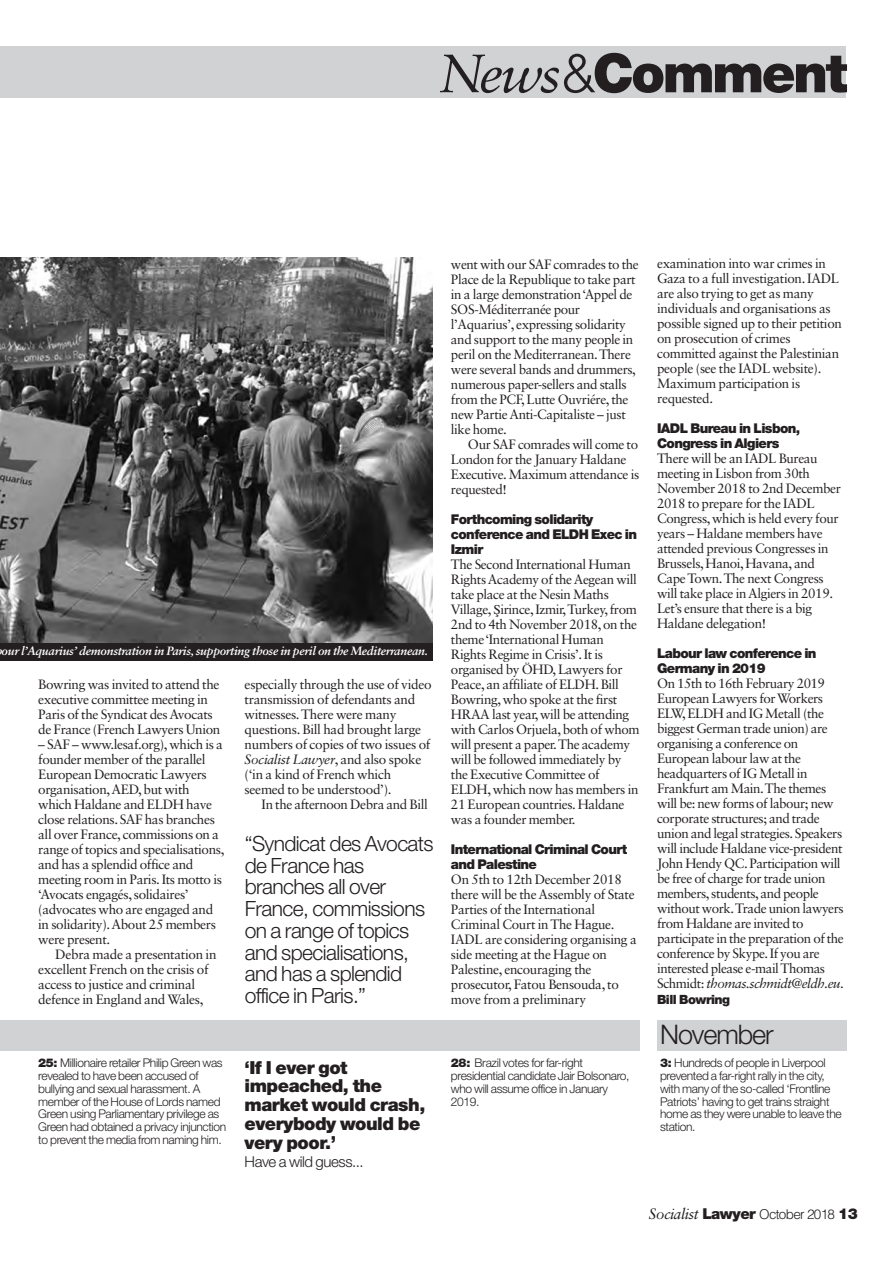
<style>
.page{position:relative;width:893px;height:1263px;background:#fff}
.page>*{position:absolute;margin:0;border:0;box-sizing:border-box;transform-origin:0 0}
.t1{font:900 54px "Helvetica Neue CE";letter-spacing:-.045em;color:#231f20}
.t2{font:300 27px "Helvetica Neue CE";letter-spacing:-.04em;color:#231f20}
.t3{font:300 21px/21.8px "Helvetica Neue CE";letter-spacing:-.03em;color:#231f20}
.t4{font:900 18px/18.8px "Helvetica Neue CE";letter-spacing:-.025em;color:#231f20}
.t5{font:300 15px "Helvetica Neue CE";letter-spacing:-.03em;color:#231f20}
.t6{font:13.5px/15px "Sabon LT Std";letter-spacing:-.03em;color:#231f20}
.t7{font:300 13.5px "Helvetica";letter-spacing:-.05em;color:#231f20}
.t8{font:italic 13.5px "Sabon LT Std";letter-spacing:-.02em;color:#231f20}
.t9{font:900 12.75px "Helvetica Neue CE";letter-spacing:-.04em;color:#231f20}
.t10{font:300 12px/12.8px "Helvetica Neue CE";letter-spacing:-.03em;color:#231f20}
.t11{font:italic 700 12px "Sabon LT Std";letter-spacing:-.02em;color:#fff}
.s1{font-family:"Sabon LT Std";font-weight:400;font-style:italic}
.s2{font-weight:300}
.s3{font-style:normal}
.s4{font-weight:900}
.s5{font-family:"Helvetica Neue CE";font-weight:900}
.s6{font-family:"Times CE"}
.s7{font-style:italic}
.s8{font-family:"Sabon";font-weight:400;font-style:italic;font-size:15px}
.s9{font-family:"Helvetica Neue CE";font-weight:900;font-size:15px}
</style>
<div class="page">
<div style="left:0;top:47px;width:846px;height:51px;background:#d1d2d4"></div>
<div style="left:0;top:1020px;width:640px;height:30px;background:#d1d2d4"></div>
<div style="left:657px;top:1020px;width:189px;height:30px;background:#d1d2d4"></div>
<div style="left:0;top:643px;width:433px;height:18px;background:#231f20"></div>
<img style="left:0;top:257px;width:432px;height:385px">
<p class="t1" style="left:439px;top:54px;width:410px"><span class="s1">News</span><span class="s2">&amp;</span>Comment</p>
<p class="t11" style="left:2px;top:645px;width:428px">our l’Aquarius’ demonstration in Paris, supporting those in peril on the Mediterranean.</p>
<p class="t6" style="left:38px;top:677px;width:184px">Bowring was invited to attend the executive committee meeting in<br>Paris of the Syndicat des Avocats de France (French Lawyers Union</p>
<p class="t6" style="left:38px;top:737px;width:186px">– SAF – www.lesaf.org), which is a</p>
<p class="t6" style="left:38px;top:752px;width:169px">founder member of the parallel</p>
<p class="t6" style="left:38px;top:767px;width:170px">European Democratic Lawyers</p>
<p class="t6" style="left:38px;top:782px;width:153px">organisation, AED, but with</p>
<p class="t6" style="left:38px;top:797px;width:175px">which Haldane and ELDH have</p>
<p class="t6" style="left:38px;top:812px;width:178px">close relations. SAF has branches</p>
<p class="t6" style="left:38px;top:827px;width:182px">all over France, commissions on a</p>
<p class="t6" style="left:38px;top:842px;width:188px">range of topics and specialisations,</p>
<p class="t6" style="left:38px;top:857px;width:157px">and has a splendid office and</p>
<p class="t6" style="left:38px;top:872px;width:185px">meeting room in Paris. Its motto is</p>
<p class="t6" style="left:38px;top:887px;width:152px">‘Avocats engagés, solidaires’</p>
<p class="t6" style="left:38px;top:902px;width:176px">(advocates who are engaged and</p>
<p class="t6" style="left:38px;top:917px;width:179px">in solidarity). About 25 members</p>
<p class="t6" style="left:38px;top:932px;width:73px">were present.</p>
<p class="t6" style="left:55px;top:947px;width:163px">Debra made a presentation in</p>
<p class="t6" style="left:38px;top:962px;width:172px">excellent French on the crisis of</p>
<p class="t6" style="left:38px;top:977px;width:158px">access to justice and criminal</p>
<p class="t6" style="left:38px;top:992px;width:167px">defence in England and Wales,</p>
<p class="t6" style="left:245px;top:677px;width:188px">especially through the use of video</p>
<p class="t6" style="left:245px;top:692px;width:172px">transmission of defendants and</p>
<p class="t6" style="left:245px;top:707px;width:153px">witnesses. There were many</p>
<p class="t6" style="left:245px;top:722px;width:178px">questions. Bill had brought large</p>
<p class="t6" style="left:245px;top:737px;width:187px">numbers of copies of two issues of</p>
<p class="t8" style="left:245px;top:753px;width:178px">Socialist Lawyer<span class="s3">, and also spoke</span></p>
<p class="t6" style="left:245px;top:767px;width:148px">(‘in a kind of French which</p>
<p class="t6" style="left:245px;top:782px;width:148px">seemed to be understood’).</p>
<p class="t6" style="left:262px;top:797px;width:168px">In the afternoon Debra and Bill</p>
<p class="t3" style="left:245px;top:834px;width:190px">“Syndicat des Avocats de France has branches all over<br>France, commissions on a range of topics and specialisations, and has a splendid office in Paris.”</p>
<p class="t10" style="left:38px;top:1058px;width:190px"><span class="s4">25:</span> Millionaire retailer Philip Green was revealed to have been accused of bullying and sexual harassment. A member of the House of Lords named Green using Parliamentary privilege as Green had obtained a privacy injunction to prevent the media from naming him.</p>
<p class="t4" style="left:245px;top:1059px;width:182px">‘If I ever got impeached, the market would crash, everybody would be very poor.’</p>
<p class="t5" style="left:245px;top:1156px;width:121px">Have a wild guess...</p>
<p class="t6" style="left:451px;top:257px;width:189px">went with our SAF comrades to the</p>
<p class="t6" style="left:451px;top:272px;width:186px">Place de la Republique to take part</p>
<p class="t6" style="left:451px;top:287px;width:183px">in a large demonstration ‘Appel de</p>
<p class="t6" style="left:451px;top:302px;width:131px">SOS-Méditerranée pour</p>
<p class="t6" style="left:451px;top:317px;width:177px">l’Aquarius’, expressing solidarity</p>
<p class="t6" style="left:451px;top:332px;width:184px">and support to the many people in</p>
<p class="t6" style="left:451px;top:347px;width:181px">peril on the Mediterranean. There</p>
<p class="t6" style="left:451px;top:362px;width:187px">were several bands and drummers,</p>
<p class="t6" style="left:451px;top:377px;width:177px">numerous paper-sellers and stalls</p>
<p class="t6" style="left:451px;top:392px;width:179px">from the PCF, Lutte Ouvriére, the</p>
<p class="t6" style="left:451px;top:407px;width:176px">new Partie Anti-Capitaliste – just</p>
<p class="t6" style="left:451px;top:422px;width:57px">like home.</p>
<p class="t6" style="left:468px;top:437px;width:172px">Our SAF comrades will come to</p>
<p class="t6" style="left:451px;top:452px;width:177px">London for the January Haldane</p>
<p class="t6" style="left:451px;top:467px;width:190px">Executive. Maximum attendance is</p>
<p class="t6" style="left:451px;top:482px;width:58px">requested!</p>
<p class="t6" style="left:451px;top:512px;width:190px"><span class="s5">Forthcoming solidarity conference and ELDH Exec in<br>Izmir<br></span>The Second International Human<br>Rights Academy of the Aegean will take place at the Nesin Maths<br>Village, <span class="s6">Ş</span>irince, Izmir, Turkey, from<br>2nd to 4th November 2018, on the theme ‘International Human<br>Rights Regime in Crisis’. It is organised by ÖHD, Lawyers for<br>Peace, an affiliate of ELDH. Bill<br>Bowring, who spoke at the first<br>HRAA last year, will be attending with Carlos Orjuela, both of whom will present a paper. The academy will be followed immediately by the Executive Committee of<br>ELDH, which now has members in<br>21 European countries. Haldane was a founder member.</p>
<p class="t6" style="left:451px;top:842px;width:187px"><span class="s5">International Criminal Court and Palestine<br></span>On 5th to 12th December 2018 there will be the Assembly of State<br>Parties of the International<br>Criminal Court in The Hague.<br>IADL are considering organising a side meeting at the Hague on<br>Palestine, encouraging the prosecutor, Fatou Bensouda, to move from a preliminary</p>
<p class="t10" style="left:451px;top:1058px;width:180px"><span class="s4">28:</span> Brazil votes for far-right presidential candidate Jair Bolsonaro, who will assume office in January<br>2019.</p>
<p class="t6" style="left:657px;top:257px;width:186px">examination into war crimes in<br>Gaza to a full investigation. IADL are also trying to get as many individuals and organisations as possible signed up to their petition on prosecution of crimes committed against the Palestinian people (see the IADL website).<br>Maximum participation is requested.</p>
<p class="t6" style="left:657px;top:422px;width:185px"><span class="s5">IADL Bureau in Lisbon,<br>Congress in Algiers<br></span>There will be an IADL Bureau meeting in Lisbon from 30th<br>November 2018 to 2nd December<br>2018 to prepare for the IADL<br>Congress, which is held every four years – Haldane members have attended previous Congresses in<br>Brussels, Hanoi, Havana, and<br>Cape Town. The next Congress will take place in Algiers in 2019.<br>Let’s ensure that there is a big<br>Haldane delegation!</p>
<p class="t6" style="left:657px;top:647px;width:188px"><span class="s5">Labour law conference in<br>Germany in 2019<br></span>On 15th to 16th February 2019<br>European Lawyers for Workers<br>ELW, ELDH and IG Metall (the biggest German trade union) are organising a conference on<br>European labour law at the headquarters of IG Metall in<br>Frankfurt am Main. The themes will be: new forms of labour; new corporate structures; and trade union and legal strategies. Speakers will include Haldane vice-president<br>John Hendy QC. Participation will be free of charge for trade union members, students, and people without work. Trade union lawyers from Haldane are invited to participate in the preparation of the conference by Skype. If you are interested please e-mail Thomas<br>Schmidt: <span class="s7">thomas.schmidt@eldh.eu</span>.</p>
<p class="t9" style="left:657px;top:994px;width:75px">Bill Bowring</p>
<p class="t2" style="left:660px;top:1025px;width:115px">November</p>
<p class="t10" style="left:660px;top:1058px;width:183px"><span class="s4">3:</span> Hundreds of people in Liverpool prevented a far-right rally in the city, with many of the so-called ‘Frontline<br>Patriots’ having to get trains straight home as they were unable to leave the station.</p>
<p class="t7" style="left:649px;top:1203px;width:210px"><span class="s8">Socialist</span> <span class="s9">Lawyer</span> October 2018 <span class="s9">13</span></p>
</div>
